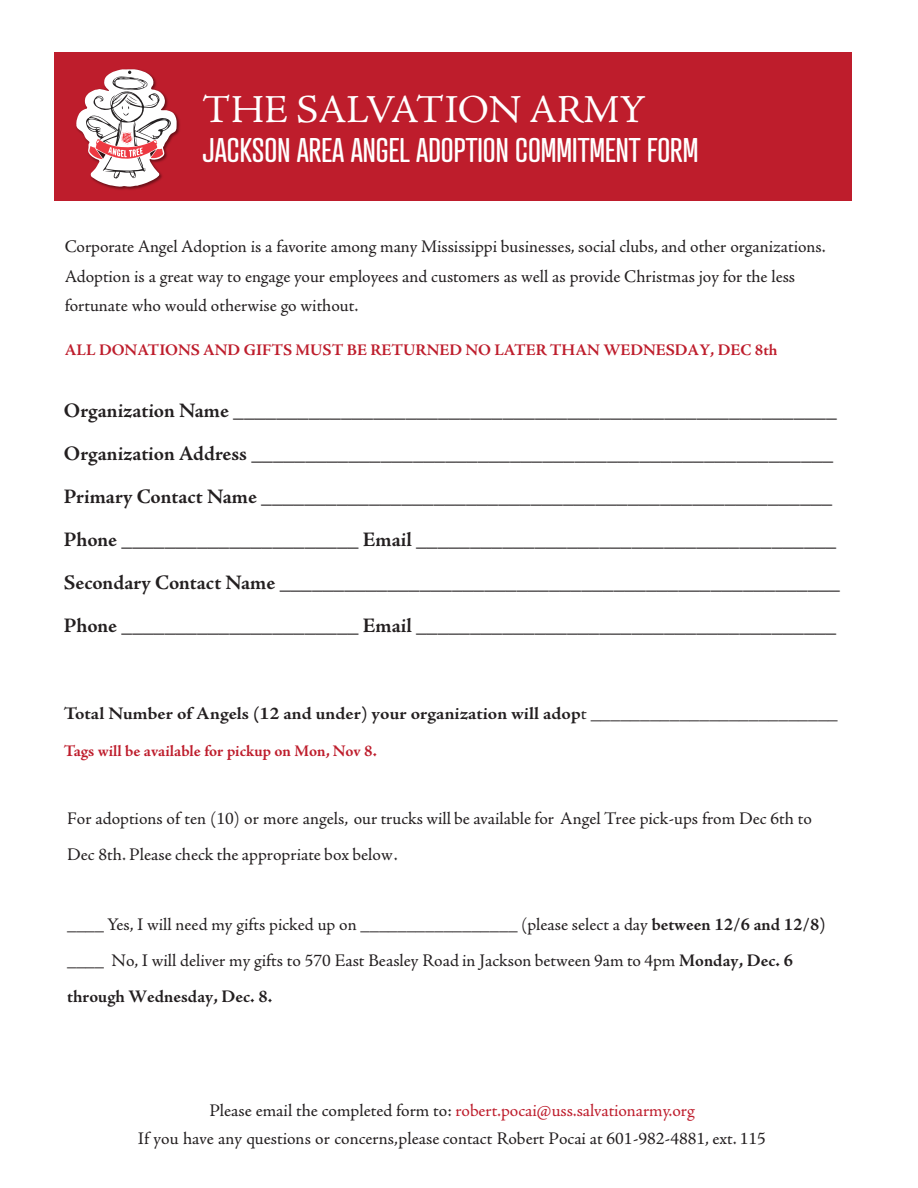
<style>
.page{position:relative;width:918px;height:1188px;background:#fff}
.page>*{position:absolute;margin:0;border:0;box-sizing:border-box;transform-origin:0 0}
.t1{font:39.75px "Adobe Jenson Pro";letter-spacing:-.005em;color:#fff}
.t2{font:33.15px "Atrament";color:#fff}
.t3{font:700 20.7px/42.9px "Adobe Jenson Pro";letter-spacing:-.005em;color:#231f20}
.t4{font:17.7px/35.5px "Adobe Jenson Pro";color:#231f20}
.t5{font:700 17.7px "Adobe Jenson Pro";color:#231f20;scale:1.07 1}
.t6{font:700 16.35px "Adobe Jenson Pro";color:#be1d2c}
.s1{font-weight:400}
.s2{font-weight:700}
.s3{color:#be1d2c}
</style>
<div class="page">
<div style="left:54px;top:53px;width:798px;height:148px;background:#be1d2c"></div>
<img style="left:107px;top:115px;width:73px;height:75px">
<svg style="left:76px;top:69px;width:101px;height:118px"></svg>
<p class="t1" style="left:203px;top:88px;width:444px">THE SALVATION ARMY</p>
<p class="t2" style="left:203px;top:130px;width:498px">JACKSON AREA ANGEL ADOPTION COMMITMENT FORM</p>
<p class="t4" style="left:65px;top:232px;width:763px;line-height:29.5px">Corporate Angel Adoption is a favorite among many Mississippi businesses, social clubs, and other organizations.<br>Adoption is a great way to engage your employees and customers as well as provide Christmas joy for the less fortunate who would otherwise go without.</p>
<p class="t6" style="left:65px;top:340px;width:714px">ALL DONATIONS AND GIFTS MUST BE RETURNED NO LATER THAN WEDNESDAY, DEC 8th</p>
<p class="t3" style="left:64px;top:390px;width:778px">Organization Name ________________________________________________________ Organization Address ______________________________________________________ Primary Contact Name _____________________________________________________ Phone ______________________ Email _______________________________________ Secondary Contact Name ____________________________________________________ Phone ______________________ Email _______________________________________</p>
<p class="t5" style="left:64px;top:704px;width:725px">Total Number of Angels (12 and under) your organization will adop<span class="s1">t _________________________</span></p>
<p class="t6" style="left:64px;top:741px;width:314px">Tags will be available for pickup on Mon, Nov 8.</p>
<p class="t4" style="left:67px;top:801px;width:746px">For adoptions of ten (10) or more angels, our trucks will be available for Angel Tree pick-ups from Dec 6th to<br>Dec 8th. Please check the appropriate box below.</p>
<p class="t4" style="left:67px;top:907px;width:760px">____ Yes, I will need my gifts picked up on _________________ (please select a day <span class="s2">between 12/6 and 12/8) ____</span> No, I will deliver my gifts to 570 East Beasley Road in Jackson between 9am to 4pm <span class="s2">Monday, Dec. 6 through Wednesday, Dec. 8.</span></p>
<p class="t4" style="left:138px;top:1097px;width:630px;line-height:28px;text-align:center">Please email the completed form to: <span class="s3">robert.pocai@uss.salvationarmy.org<br></span>If you have any questions or concerns, please contact Robert Pocai at 601-982-4881, ext. 115</p>
</div>
